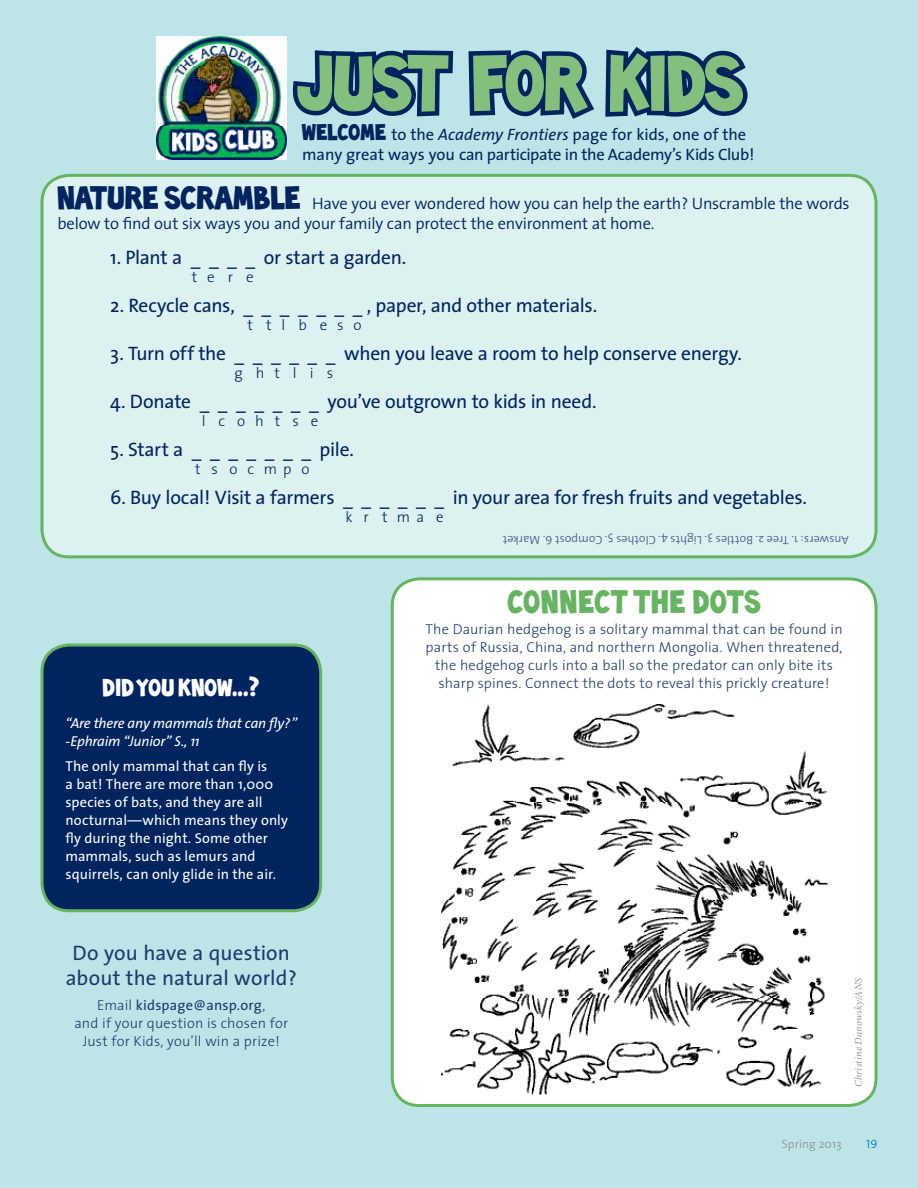
<style>
.page{position:relative;width:918px;height:1188px;background:#bde4e6}
.page>*{position:absolute;margin:0;border:0;box-sizing:border-box;transform-origin:0 0}
.t1{font:72px "Toonish";letter-spacing:-.01em;color:#83bf7d}
.t2{font:30px "Toonish";letter-spacing:.04em;color:#66b461}
.t3{font:22.5px "Toonish";letter-spacing:.015em;color:#fff}
.t4{font:21px/25.2px "The Sans";letter-spacing:.01em;color:#1f386e;text-align:center}
.t5{font:19.5px "The Sans";letter-spacing:-.015em;color:#00245e}
.t6{font:300 16.5px/19.8px "The Sans";letter-spacing:-.01em;color:#00245e}
.t7{font:16.5px/19.8px "The Sans";letter-spacing:-.01em;color:#00245e}
.t8{font:300 15px "The Sans";color:#00245e}
.t9{font:300 14.4px/18px "The Sans";letter-spacing:.01em;color:#1f386e;text-align:center}
.t10{font:14.4px/18px "The Sans";letter-spacing:.005em;color:#fff}
.t11{font:italic 14.4px/18px "The Sans";letter-spacing:-.015em;color:#fff}
.t12{font:300 12px "The Sans";letter-spacing:.005em;color:#52608f}
.t13{font:300 12px "The Sans";letter-spacing:.005em;color:#949698}
.t14{font:12px "The Sans Semi Light Caps";color:#0082c7}
.t15{font:italic 10.5px "Minion Pro";letter-spacing:.015em;color:#949698}
.s1{font-family:"Toonish";font-size:21px}
.s2{font-style:italic}
.s3{font-family:"Toonish";font-weight:400;font-size:30px}
.s4{font-family:"The Sans";font-weight:800;font-size:27px}
.s5{font-weight:400}
</style>
<div class="page">
<div style="left:42px;top:175px;width:834px;height:382px;background:#ddf1f1;border-radius:27px"></div>
<div style="left:40px;top:174px;width:838px;height:384px;border:3px solid #66b461;border-radius:27px"></div>
<img style="left:156px;top:37px;width:131px;height:123px">
<svg style="left:292px;top:50px;width:162px;height:67px"></svg>
<svg style="left:468px;top:47px;width:280px;height:72px"></svg>
<div style="left:42px;top:645px;width:279px;height:266px;background:#00245e;border-radius:27px"></div>
<div style="left:40px;top:644px;width:282px;height:268px;border:3px solid #66b461;border-radius:27px"></div>
<div style="left:392px;top:579px;width:484px;height:526px;background:#fff;border-radius:27px"></div>
<div style="left:391px;top:577px;width:487px;height:530px;border:3px solid #66b461;border-radius:27px"></div>
<img style="left:441px;top:704px;width:386px;height:390px">
<h1 class="t1" style="left:297px;top:47px;width:448px">JUST FOR KIDS</h1>
<p class="t7" style="left:302px;top:124px;width:454px"><span class="s1">WELCOME</span> to the <span class="s2">Academy Frontiers</span> page for kids, one of the many great ways you can participate in the Academy’s Kids Club!</p>
<p class="t6" style="left:57px;top:193px;width:794px"><span class="s3">NATURE SCRAMBLE</span> Have you ever wondered how you can help the earth? U nscramble the words below to find out six ways you and your family can protect the environment at home.</p>
<h3 class="t5" style="left:110px;top:241px;width:298px">1. Plant a _ _ _ _ or start a garden.</h3>
<p class="t8" style="left:192px;top:264px;width:63px">t e r e</p>
<h3 class="t5" style="left:110px;top:289px;width:489px">2. Recycle cans, _ _ _ _ _ _ _ , paper, and other materials.</h3>
<p class="t8" style="left:248px;top:312px;width:116px">t t l b e s o</p>
<h3 class="t5" style="left:110px;top:337px;width:633px">3. Turn off the _ _ _ _ _ _ when you leave a room to help conserve energy.</h3>
<p class="t8" style="left:234px;top:361px;width:100px">g h t l i s</p>
<h3 class="t5" style="left:110px;top:385px;width:488px">4. Donate _ _ _ _ _ _ _ you’ve outgrown to kids in need.</h3>
<p class="t8" style="left:202px;top:409px;width:118px">l c o h t s e</p>
<h3 class="t5" style="left:110px;top:434px;width:245px">5. Start a _ _ _ _ _ _ _ pile.</h3>
<p class="t8" style="left:195px;top:457px;width:116px">t s o c m p o</p>
<h3 class="t5" style="left:110px;top:482px;width:698px">6. Buy local! Visit a farmers _ _ _ _ _ _ in your area for fresh fruits and vegetables.</h3>
<p class="t8" style="left:346px;top:505px;width:100px">k r t m a e</p>
<h3 class="t3" style="left:103px;top:677px;width:159px">DID YOU KNOW...<span class="s4">?</span></h3>
<p class="t11" style="left:66px;top:714px;width:233px">“Are there any mammals that can fly?” -Ephraim “Junior” S., 11</p>
<p class="t10" style="left:66px;top:756px;width:224px">The only mammal that can fly is<br>a bat! There are more than 1,000 species of bats, and they are all nocturnal—which means they only fly during the night. Some other mammals, such as lemurs and squirrels, can only glide in the air.</p>
<h3 class="t4" style="left:66px;top:940px;width:233px">Do you have a question about the natural world?</h3>
<p class="t9" style="left:74px;top:996px;width:215px">Email <span class="s5">kidspage@ansp.org</span>,<br>and if your question is chosen for<br>Just for Kids, you’ll win a prize!</p>
<p class="t12" style="left:849px;top:550px;width:348px;rotate:-180deg">Answers: 1. Tree 2. Bottles 3. Lights 4. Clothes 5. Compost 6. Market</p>
<h2 class="t2" style="left:508px;top:586px;width:254px">CONNECT THE DOTS</h2>
<p class="t9" style="left:426px;top:620px;width:419px">The Daurian hedgehog is a solitary mammal that can be found in parts of Russia, China, and northern Mongolia. When threatened, the hedgehog curls into a ball so the predator can only bite its sharp spines. Connect the dots to reveal this prickly creature!</p>
<p class="t15" style="left:851px;top:1087px;width:111px;rotate:-90deg">Christine Danowsky/ANS</p>
<p class="t13" style="left:782px;top:1134px;width:61px">Spring 2013</p>
<p class="t14" style="left:866px;top:1134px;width:13px">19</p>
</div>
